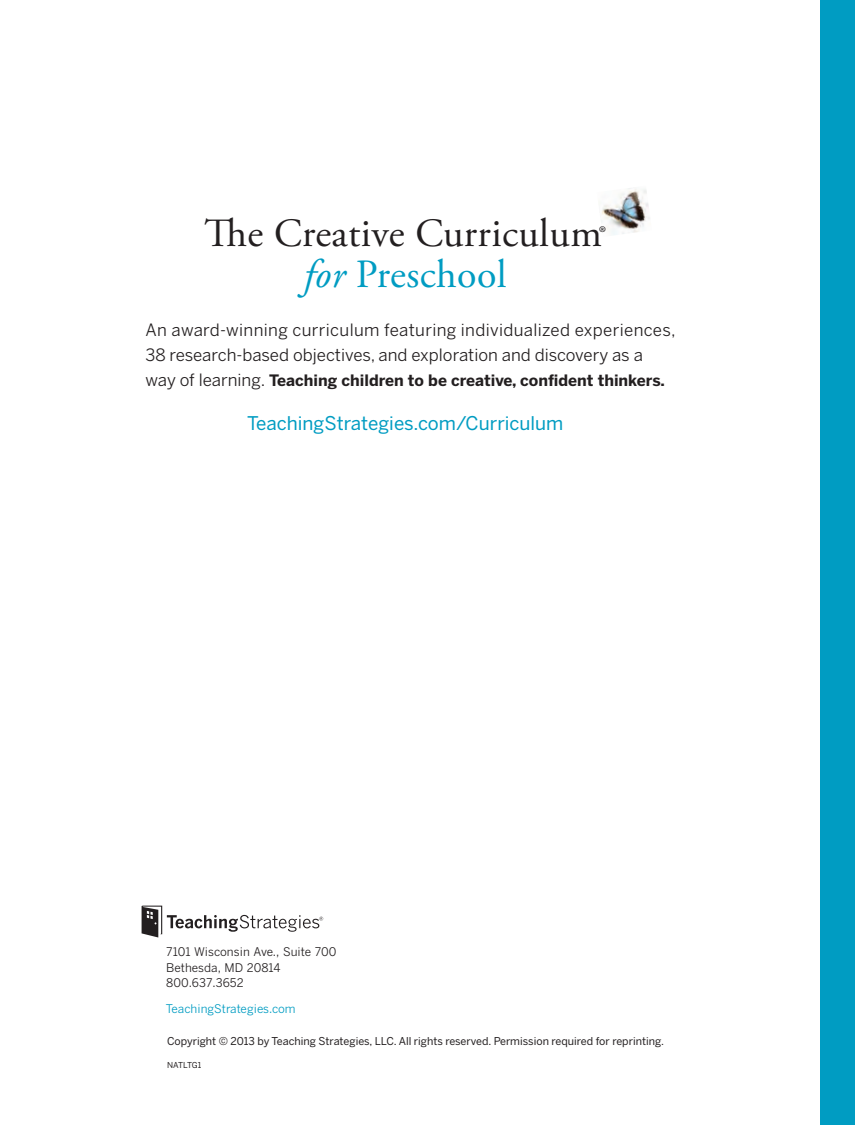
<style>
.page{position:relative;width:855px;height:1125px;background:#fff}
.page>*{position:absolute;margin:0;border:0;box-sizing:border-box;transform-origin:0 0}
.A_head{font:40px/40.8px "Adobe Garamond Pro";letter-spacing:.01em;color:#231f20;text-align:center}
.BodyCopy{font:18.75px "Benton Sans";color:#009cc2}
.t1{font:16.88px/25px "Benton Sans";letter-spacing:.005em;color:#231f20}
.t2{font:700 15.62px "Benton Sans";color:#231f20}
.t3{font:11.88px/15.2px "Benton Gothic";color:#231f20}
.t4{font:11.88px "Benton Gothic";color:#009cc2}
.Vocab{font:10.75px "Benton Sans";color:#231f20}
.Vocab-2{font:8.12px "Benton Sans";letter-spacing:-.02em;color:#231f20}
.s1{font-size:23.38px}
.s2{font-style:italic;color:#009cc2}
.s3{color:#009cc2}
.s4{font-weight:400;font-size:16.88px}
</style>
<div class="page">
<svg style="left:142px;top:906px;width:181px;height:32px"></svg>
<div style="left:821px;top:0;width:34px;height:1125px;background:#009cc2"></div>
<img style="left:601px;top:188px;width:49px;height:47px">
<p class="A_head" style="left:204px;top:215px;width:403px">The Creative Curriculum<span class="s1">® </span><span class="s2">for</span> <span class="s3">Preschool</span></p>
<p class="t1" style="left:146px;top:317px;width:531px">An award-winning curriculum featuring individualized experiences,<br>38 research-based objectives, and exploration and discovery as a</p>
<p class="t2" style="left:146px;top:371px;width:521px"><span class="s4">way of learning.</span> Teaching children to be creative, confident thinkers.</p>
<p class="BodyCopy" style="left:247px;top:412px;width:318px">TeachingStrategies.com/Curriculum</p>
<p class="t3" style="left:166px;top:944px;width:172px">7101 Wisconsin Ave., Suite 700<br>Bethesda, MD 20814<br>800.637.3652</p>
<p class="t4" style="left:166px;top:1002px;width:131px">TeachingStrategies.com</p>
<p class="Vocab" style="left:167px;top:1034px;width:499px">Copyright © 2013 by Teaching Strategies, LLC. All rights reserved. Permission required for reprinting.</p>
<p class="Vocab-2" style="left:167px;top:1060px;width:36px">NATLTG1</p>
</div>
